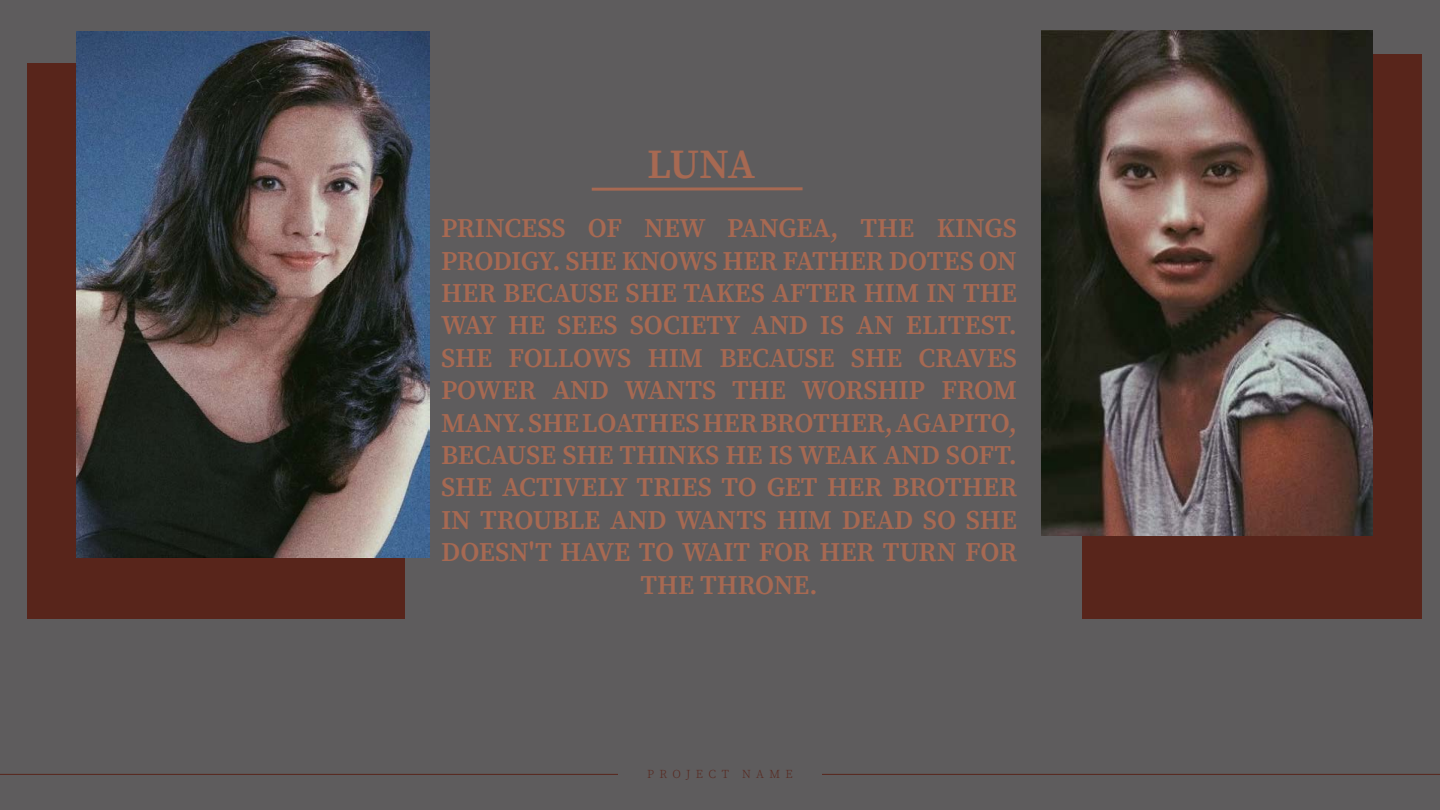
<style>
.page{position:relative;width:1440px;height:810px;background:#5e5c5d}
.page>*{position:absolute;margin:0;border:0;box-sizing:border-box;transform-origin:0 0}
.t1{font:600 41.25px "Source Serif Pro";color:#a76952}
.t2{font:600 27px/32.4px "Source Serif Pro";letter-spacing:-.005em;color:#a76952;text-align:center}
.t3{font:300 12px "Source Serif Pro";letter-spacing:.445em;color:#58251b}
</style>
<div class="page">
<div style="left:1082px;top:54px;width:340px;height:565px;background:#58251b"></div>
<img style="left:1042px;top:30px;width:330px;height:506px">
<div style="left:27px;top:63px;width:378px;height:556px;background:#58251b"></div>
<svg style="left:591px;top:187px;width:212px;height:4px"></svg>
<img style="left:77px;top:32px;width:353px;height:526px">
<hr style="left:822px;top:774px;width:618px;height:1px;background:#58251b">
<hr style="left:0;top:774px;width:618px;height:1px;background:#58251b">
<h1 class="t1" style="left:647px;top:136px;width:110px">LUNA</h1>
<p class="t2" style="left:441px;top:212px;width:578px">PRINCESS OF NEW PANGEA, THE KINGS PRODIGY. SHE KNOWS HER FATHER DOTES ON HER BECAUSE SHE TAKES AFTER HIM IN THE WAY HE SEES SOCIETY AND IS AN ELITEST.<br>SHE FOLLOWS HIM BECAUSE SHE CRAVES POWER AND WANTS THE WORSHIP FROM MANY. SHE LOATHES HER BROTHER, AGAPITO, BECAUSE SHE THINKS HE IS WEAK AND SOFT.<br>SHE ACTIVELY TRIES TO GET HER BROTHER IN TROUBLE AND WANTS HIM DEAD SO SHE DOESN'T HAVE TO WAIT FOR HER TURN FOR THE THRONE.</p>
<p class="t3" style="left:647px;top:766px;width:147px">PROJECT NAME</p>
</div>
